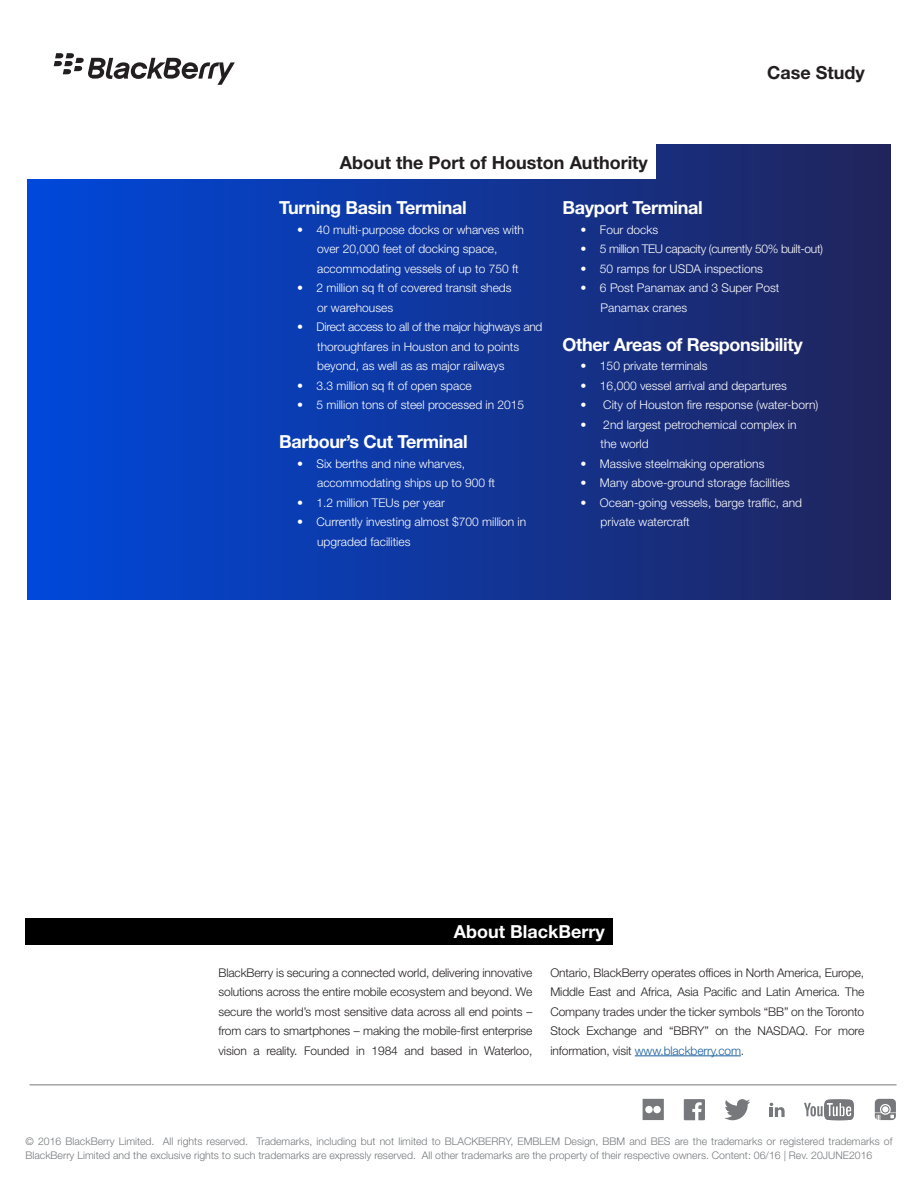
<style>
.page{position:relative;width:918px;height:1188px;background:#fff}
.page>*{position:absolute;margin:0;border:0;box-sizing:border-box;transform-origin:0 0}
.t1{font:700 18px "Helvetica Neue LT Std";letter-spacing:-.02em;color:#fff}
.t2{font:700 18px "Helvetica Neue LT Std";color:#231f20}
.t3{font:700 18px "Helvetica Neue LT Std";color:#fff}
.t4{font:300 12px "Helvetica Neue LT Std";color:#fff}
.t5{font:300 12px/19.5px "Helvetica Neue LT Std";letter-spacing:-.01em;color:#231f20;text-align:justify}
.t6{font:300 12px "Helvetica Neue LT Std";letter-spacing:-.03em;color:#fff}
.t7{font:300 12px "Helvetica Neue LT Std";letter-spacing:-.02em;color:#fff}
.t8{font:300 10.5px/13.5px "Helvetica Neue LT Std";color:#76787b}
.s1{color:#175d9e}
</style>
<div class="page">
<div style="left:27px;top:144px;width:864px;height:455px;background:linear-gradient(to right,#0149dc,#21245a)"></div>
<div style="left:0;top:144px;width:656px;height:34px;background:#fff"></div>
<div style="left:26px;top:918px;width:587px;height:27px;background:#000"></div>
<hr style="left:635px;top:1056px;width:106px;height:1px;background:#175d9e">
<hr style="left:30px;top:1084px;width:867px;height:1px;background:#76787b">
<svg style="left:684px;top:1099px;width:21px;height:21px"></svg>
<svg style="left:725px;top:1099px;width:25px;height:21px"></svg>
<svg style="left:770px;top:1103px;width:15px;height:14px"></svg>
<svg style="left:804px;top:1099px;width:50px;height:21px"></svg>
<svg style="left:643px;top:1099px;width:21px;height:21px"></svg>
<svg style="left:875px;top:1099px;width:21px;height:21px"></svg>
<svg style="left:54px;top:53px;width:181px;height:32px"></svg>
<p class="t2" style="left:340px;top:152px;width:310px">About the Port of Houston Authority</p>
<p class="t2" style="left:767px;top:61px;width:99px">Case Study</p>
<p class="t1" style="left:279px;top:197px;width:189px">Turning Basin Terminal</p>
<p class="t4" style="left:297px;top:222px;width:228px">• 40 multi-purpose docks or wharves with</p>
<p class="t4" style="left:317px;top:242px;width:182px">over 20,000 feet of docking space,</p>
<p class="t4" style="left:317px;top:261px;width:203px">accommodating vessels of up to 750 ft</p>
<p class="t4" style="left:297px;top:281px;width:216px">• 2 million sq ft of covered transit sheds</p>
<p class="t4" style="left:317px;top:300px;width:78px">or warehouses</p>
<p class="t7" style="left:297px;top:320px;width:247px">• Direct access to all of the major highways and</p>
<p class="t4" style="left:317px;top:339px;width:204px">thoroughfares in Houston and to points</p>
<p class="t4" style="left:317px;top:359px;width:189px">beyond, as well as as major railways</p>
<p class="t4" style="left:297px;top:378px;width:176px">• 3.3 million sq ft of open space</p>
<p class="t4" style="left:297px;top:398px;width:229px">• 5 million tons of steel processed in 2015</p>
<p class="t1" style="left:279px;top:431px;width:190px">Barbour’s Cut Terminal</p>
<p class="t4" style="left:297px;top:456px;width:170px">• Six berths and nine wharves,</p>
<p class="t4" style="left:317px;top:476px;width:180px">accommodating ships up to 900 ft</p>
<p class="t4" style="left:297px;top:495px;width:149px">• 1.2 million TEUs per year</p>
<p class="t4" style="left:297px;top:515px;width:231px">• Currently investing almost $700 million in</p>
<p class="t4" style="left:317px;top:534px;width:95px">upgraded facilities</p>
<p class="t1" style="left:563px;top:197px;width:142px">Bayport Terminal</p>
<p class="t4" style="left:581px;top:222px;width:79px">• Four docks</p>
<p class="t6" style="left:581px;top:242px;width:244px">• 5 million TEU capacity (currently 50% built-out)</p>
<p class="t4" style="left:581px;top:261px;width:184px">• 50 ramps for USDA inspections</p>
<p class="t4" style="left:581px;top:281px;width:200px">• 6 Post Panamax and 3 Super Post</p>
<p class="t4" style="left:601px;top:300px;width:88px">Panamax cranes</p>
<p class="t1" style="left:563px;top:333px;width:242px">Other Areas of Responsibility</p>
<p class="t4" style="left:581px;top:359px;width:128px">• 150 private terminals</p>
<p class="t4" style="left:581px;top:378px;width:208px">• 16,000 vessel arrival and departures</p>
<p class="t4" style="left:581px;top:398px;width:239px">• City of Houston fire response (water-born)</p>
<p class="t4" style="left:581px;top:417px;width:217px">• 2nd largest petrochemical complex in</p>
<p class="t4" style="left:601px;top:437px;width:50px">the world</p>
<p class="t4" style="left:581px;top:456px;width:185px">• Massive steelmaking operations</p>
<p class="t4" style="left:581px;top:476px;width:211px">• Many above-ground storage facilities</p>
<p class="t4" style="left:581px;top:495px;width:223px">• Ocean-going vessels, barge traffic, and</p>
<p class="t4" style="left:601px;top:515px;width:91px">private watercraft</p>
<p class="t3" style="left:454px;top:920px;width:153px">About BlackBerry</p>
<p class="t5" style="left:219px;top:962px;width:315px">BlackBerry is securing a connected world, delivering innovative solutions across the entire mobile ecosystem and beyond. We secure the world’s most sensitive data across all end points – from cars to smartphones – making the mobile-first enterprise vision a reality. Founded in 1984 and based in Waterloo,</p>
<p class="t5" style="left:550px;top:962px;width:315px">Ontario, BlackBerry operates offices in North America, Europe, Middle East and Africa, Asia Pacific and Latin America. The Company trades under the ticker symbols “BB” on the Toronto Stock Exchange and “BBRY” on the NASDAQ. For more information, visit <span class="s1">www.blackberry.com</span>.</p>
<p class="t8" style="left:26px;top:1134px;width:869px">© 2016 BlackBerry Limited. All rights reserved. Trademarks, including but not limited to BLACKBERRY, EMBLEM Design, BBM and BES are the trademarks or registered trademarks of<br>BlackBerry Limited and the exclusive rights to such trademarks are expressly reserved. All other trademarks are the property of their respective owners. Content: 06/16 | Rev. 20JUNE2016</p>
</div>
